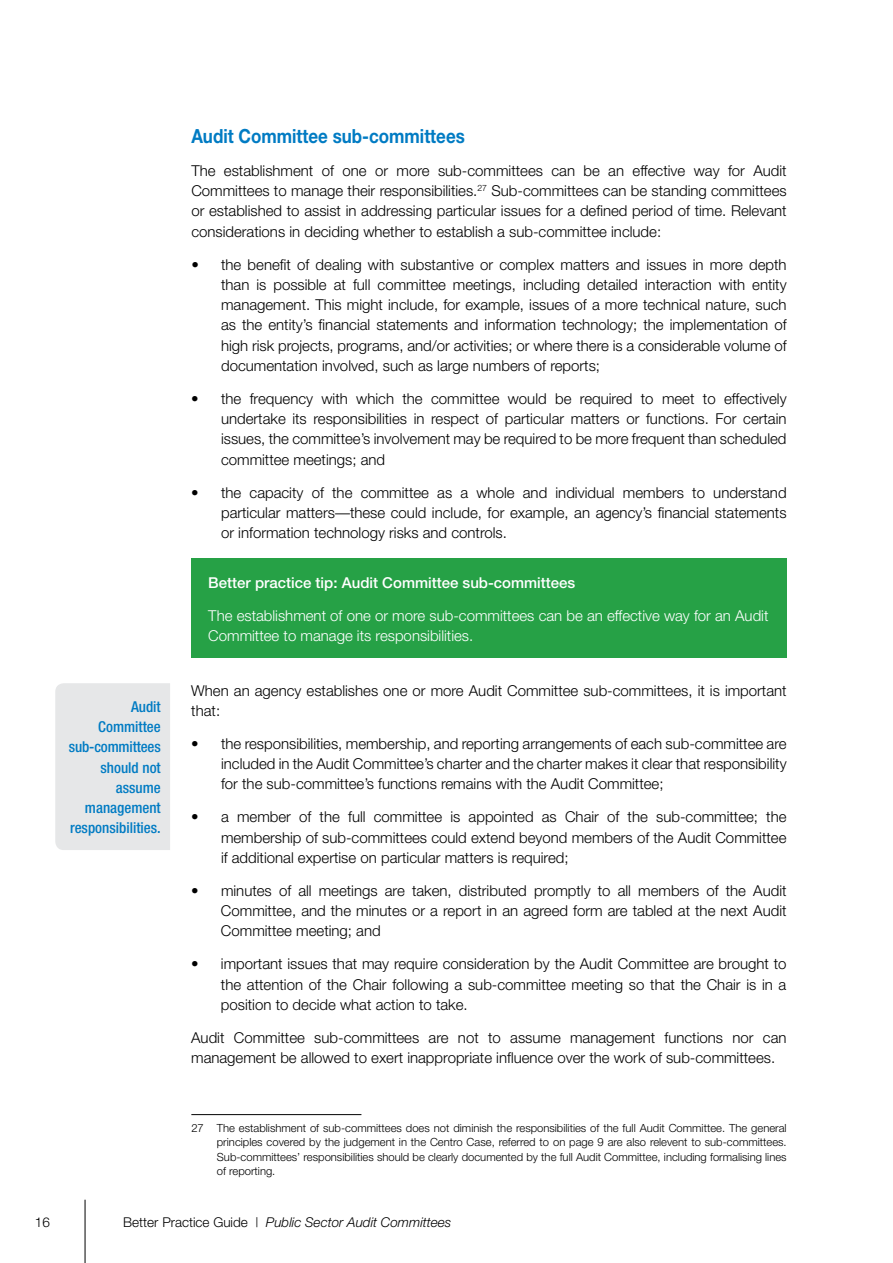
<style>
.page{position:relative;width:893px;height:1263px;background:#fff}
.page>*{position:absolute;margin:0;border:0;box-sizing:border-box;transform-origin:0 0}
.t1{font:700 19.5px "Helvetica Neue";color:#007bc3;scale:.87 1}
.t2{font:300 15px/20.2px "Helvetica Neue";color:#000;text-align:justify}
.t3{font:300 15px/20.2px "Helvetica Neue";color:#fff}
.t4{font:500 condensed 15px/20.2px "Helvetica Neue";color:#007bc3;text-align:right}
.t5{font:500 15px "Helvetica Neue";color:#fff}
.t6{font:italic 300 13.5px "Helvetica Neue";color:#000}
.t7{font:300 13.5px "Helvetica Neue";color:#000}
.t8{font:300 11.25px/14.2px "Helvetica Neue";color:#000;text-align:justify}
.s1{font-style:normal}
</style>
<div class="page">
<hr style="left:85px;top:1200px;width:1px;height:63px;background:#000">
<div style="left:191px;top:558px;width:596px;height:100px;background:#26a146"></div>
<div style="left:55px;top:683px;width:115px;height:167px;background:#e6e7e8"></div>
<hr style="left:191px;top:1114px;width:170px;height:1px;background:#000">
<p class="t4" style="left:69px;top:696px;width:93px">Audit<br>Committee sub-committees should not assume management responsibilities.</p>
<h1 class="t1" style="left:191px;top:124px;width:316px">Audit Committee sub-committees</h1>
<p class="t2" style="left:191px;top:160px;width:597px">The establishment of one or more sub-committees can be an effective way for Audit Committees to manage their responsibilities.<sup>27</sup> Sub-committees can be standing committees or established to assist in addressing particular issues for a defined period of time. Relevant considerations in deciding whether to establish a sub-committee include:</p>
<p class="t2" style="left:221px;top:254px;width:567px;text-indent:-30px">• the benefit of dealing with substantive or complex matters and issues in more depth than is possible at full committee meetings, including detailed interaction with entity management. This might include, for example, issues of a more technical nature, such as the entity’s financial statements and information technology; the implementation of high risk projects, programs, and/or activities; or where there is a considerable volume of documentation involved, such as large numbers of reports;</p>
<p class="t2" style="left:221px;top:388px;width:567px;text-indent:-30px">• the frequency with which the committee would be required to meet to effectively undertake its responsibilities in respect of particular matters or functions. For certain issues, the committee’s involvement may be required to be more frequent than scheduled committee meetings; and</p>
<p class="t2" style="left:221px;top:482px;width:567px;text-indent:-30px">• the capacity of the committee as a whole and individual members to understand particular matters—these could include, for example, an agency’s financial statements or information technology risks and controls.</p>
<p class="t5" style="left:208px;top:574px;width:369px">Better practice tip: Audit Committee sub-committees</p>
<p class="t3" style="left:208px;top:605px;width:562px">The establishment of one or more sub-committees can be an effective way for an Audit<br>Committee to manage its responsibilities.</p>
<p class="t2" style="left:191px;top:680px;width:597px">When an agency establishes one or more Audit Committee sub-committees, it is important that:</p>
<p class="t2" style="left:221px;top:733px;width:567px;text-indent:-30px">• the responsibilities, membership, and reporting arrangements of each sub-committee are included in the Audit Committee’s charter and the charter makes it clear that responsibility for the sub-committee’s functions remains with the Audit Committee;</p>
<p class="t2" style="left:221px;top:807px;width:567px;text-indent:-30px">• a member of the full committee is appointed as Chair of the sub-committee; the membership of sub-committees could extend beyond members of the Audit Committee if additional expertise on particular matters is required;</p>
<p class="t2" style="left:221px;top:880px;width:567px;text-indent:-30px">• minutes of all meetings are taken, distributed promptly to all members of the Audit Committee, and the minutes or a report in an agreed form are tabled at the next Audit Committee meeting; and</p>
<p class="t2" style="left:221px;top:954px;width:567px;text-indent:-30px">• important issues that may require consideration by the Audit Committee are brought to the attention of the Chair following a sub-committee meeting so that the Chair is in a position to decide what action to take.</p>
<p class="t2" style="left:191px;top:1027px;width:597px">Audit Committee sub-committees are not to assume management functions nor can management be allowed to exert inappropriate influence over the work of sub-committees.</p>
<p class="t7" style="left:35px;top:1214px;width:17px">16</p>
<p class="t8" style="left:217px;top:1120px;width:571px;text-indent:-26px">27 The establishment of sub-committees does not diminish the responsibilities of the full Audit Committee. The general principles covered by the judgement in the Centro Case, referred to on page 9 are also relevent to sub-committees.<br>Sub-committees’ responsibilities should be clearly documented by the full Audit Committee, including formalising lines of reporting.</p>
<p class="t6" style="left:123px;top:1214px;width:330px"><span class="s1">Better Practice Guide |</span> Public Sector Audit Committees</p>
</div>
